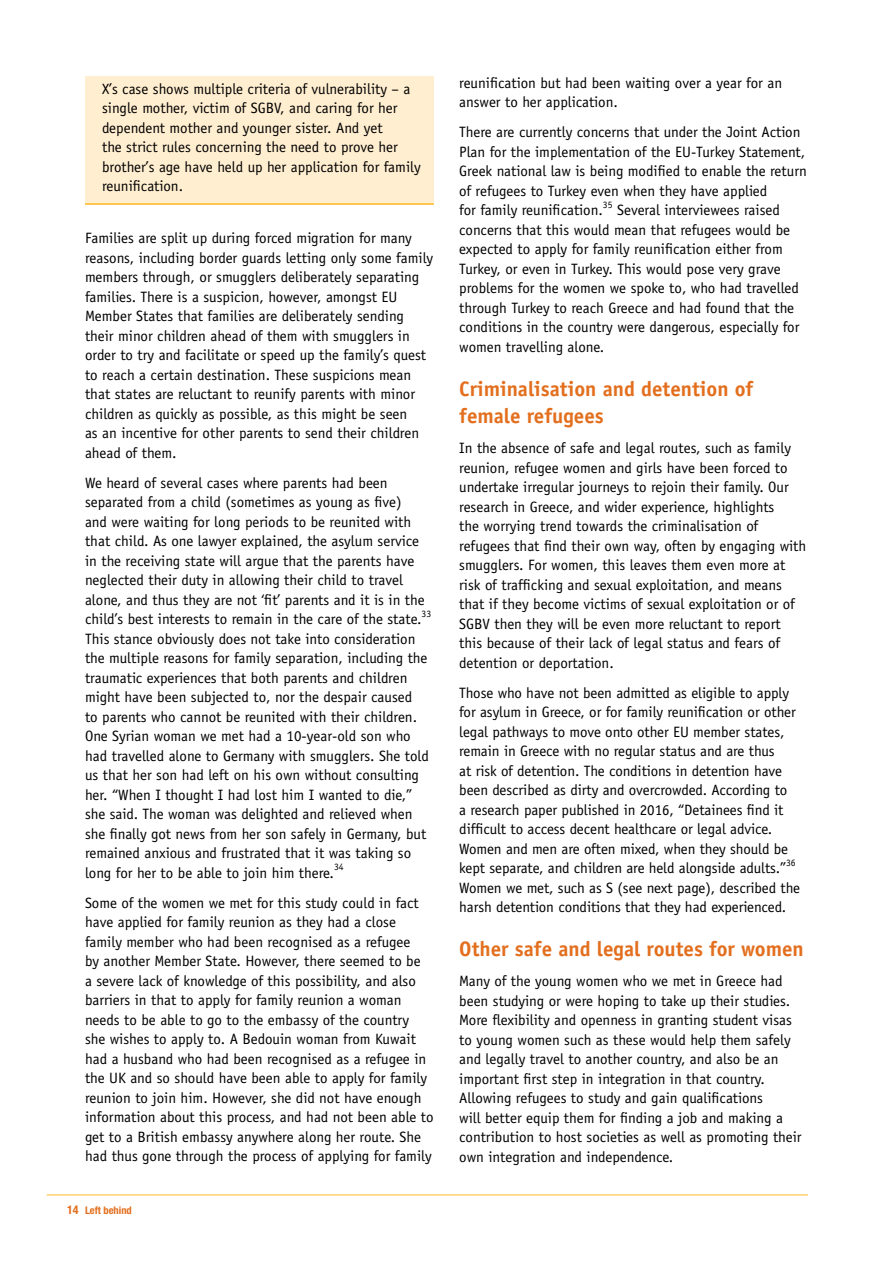
<style>
.page{position:relative;width:893px;height:1263px;background:#fff}
.page>*{position:absolute;margin:0;border:0;box-sizing:border-box;transform-origin:0 0}
.t1{font:700 21px/27px "Officina Sans";color:#e36f1e}
.t2{font:15px/19.5px "Officina Sans";color:#000}
.t3{font:700 condensed 10.5px "Helvetica Neue";color:#e36f1e}
.t4{font:9.75px "Officina Sans";color:#000}
.s1{font-size:12px}
</style>
<div class="page">
<div style="left:85px;top:77px;width:349px;height:128px;background:#ffeed0"></div>
<hr style="left:47px;top:1194px;width:761px;height:1px;background:#fdb924">
<hr style="left:85px;top:203px;width:349px;height:2px;background:#fdb924">
<p class="t2" style="left:102px;top:79px;width:320px">X’s case shows multiple criteria of vulnerability – a single mother, victim of SGBV, and caring for her dependent mother and younger sister. And yet<br>the strict rules concerning the need to prove her brother’s age have held up her application for family reunification.</p>
<p class="t2" style="left:85px;top:228px;width:350px">Families are split up during forced migration for many reasons, including border guards letting only some family members through, or smugglers deliberately separating families. There is a suspicion, however, amongst EU Member States that families are deliberately sending their minor children ahead of them with smugglers in order to try and facilitate or speed up the family’s quest to reach a certain destination. These suspicions mean that states are reluctant to reunify parents with minor children as quickly as possible, as this might be seen<br>as an incentive for other parents to send their children ahead of them.</p>
<p class="t2" style="left:85px;top:473px;width:341px">We heard of several cases where parents had been separated from a child (sometimes as young as five) and were waiting for long periods to be reunited with that child. As one lawyer explained, the asylum service in the receiving state will argue that the parents have neglected their duty in allowing their child to travel alone, and thus they are not ‘fit’ parents and it is in the child’s best interests to remain in the care of the state.</p>
<p class="t4" style="left:422px;top:608px;width:11px">33</p>
<p class="t2" style="left:85px;top:629px;width:345px">This stance obviously does not take into consideration the multiple reasons for family separation, including the traumatic experiences that both parents and children might have been subjected to, nor the despair caused<br>to parents who cannot be reunited with their children.<br>One Syrian woman we met had a 10-year-old son who had travelled alone to Germany with smugglers. She told us that her son had left on his own without consulting her. “When I thought I had lost him I wanted to die,” she said. The woman was delighted and relieved when she finally got news from her son safely in Germany, but remained anxious and frustrated that it was taking so long for her to be able to join him there.</p>
<p class="t4" style="left:334px;top:861px;width:11px">34</p>
<p class="t2" style="left:85px;top:893px;width:350px">Some of the women we met for this study could in fact have applied for family reunion as they had a close family member who had been recognised as a refugee<br>by another Member State. However, there seemed to be<br>a severe lack of knowledge of this possibility, and also barriers in that to apply for family reunion a woman needs to be able to go to the embassy of the country<br>she wishes to apply to. A Bedouin woman from Kuwait had a husband who had been recognised as a refugee in the UK and so should have been able to apply for family reunion to join him. However, she did not have enough information about this process, and had not been able to get to a British embassy anywhere along her route. She had thus gone through the process of applying for family</p>
<p class="t3" style="left:67px;top:1204px;width:66px"><span class="s1">14</span> Left behind</p>
<p class="t2" style="left:459px;top:73px;width:324px">reunification but had been waiting over a year for an answer to her application.</p>
<p class="t2" style="left:459px;top:123px;width:349px">There are currently concerns that under the Joint Action Plan for the implementation of the EU-Turkey Statement, Greek national law is being modified to enable the return of refugees to Turkey even when they have applied<br>for family reunification.</p>
<p class="t4" style="left:603px;top:199px;width:11px">35</p>
<p class="t2" style="left:459px;top:201px;width:342px;text-indent:158px">Several interviewees raised concerns that this would mean that refugees would be expected to apply for family reunification either from Turkey, or even in Turkey. This would pose very grave problems for the women we spoke to, who had travelled through Turkey to reach Greece and had found that the conditions in the country were dangerous, especially for women travelling alone.</p>
<h1 class="t1" style="left:459px;top:375px;width:295px">Criminalisation and detention of female refugees</h1>
<p class="t2" style="left:459px;top:438px;width:349px">In the absence of safe and legal routes, such as family reunion, refugee women and girls have been forced to undertake irregular journeys to rejoin their family. Our research in Greece, and wider experience, highlights<br>the worrying trend towards the criminalisation of refugees that find their own way, often by engaging with smugglers. For women, this leaves them even more at risk of trafficking and sexual exploitation, and means that if they become victims of sexual exploitation or of SGBV then they will be even more reluctant to report this because of their lack of legal status and fears of detention or deportation.</p>
<p class="t2" style="left:459px;top:683px;width:338px">Those who have not been admitted as eligible to apply for asylum in Greece, or for family reunification or other legal pathways to move onto other EU member states, remain in Greece with no regular status and are thus<br>at risk of detention. The conditions in detention have been described as dirty and overcrowded. According to a research paper published in 2016, “Detainees find it difficult to access decent healthcare or legal advice.<br>Women and men are often mixed, when they should be kept separate, and children are held alongside adults.”</p>
<p class="t4" style="left:786px;top:857px;width:11px">36</p>
<p class="t2" style="left:459px;top:878px;width:342px">Women we met, such as S (see next page), described the harsh detention conditions that they had experienced.</p>
<h1 class="t1" style="left:459px;top:935px;width:346px">Other safe and legal routes for women</h1>
<p class="t2" style="left:459px;top:972px;width:344px">Many of the young women who we met in Greece had been studying or were hoping to take up their studies.<br>More flexibility and openness in granting student visas to young women such as these would help them safely and legally travel to another country, and also be an important first step in integration in that country.<br>Allowing refugees to study and gain qualifications<br>will better equip them for finding a job and making a contribution to host societies as well as promoting their own integration and independence.</p>
</div>
